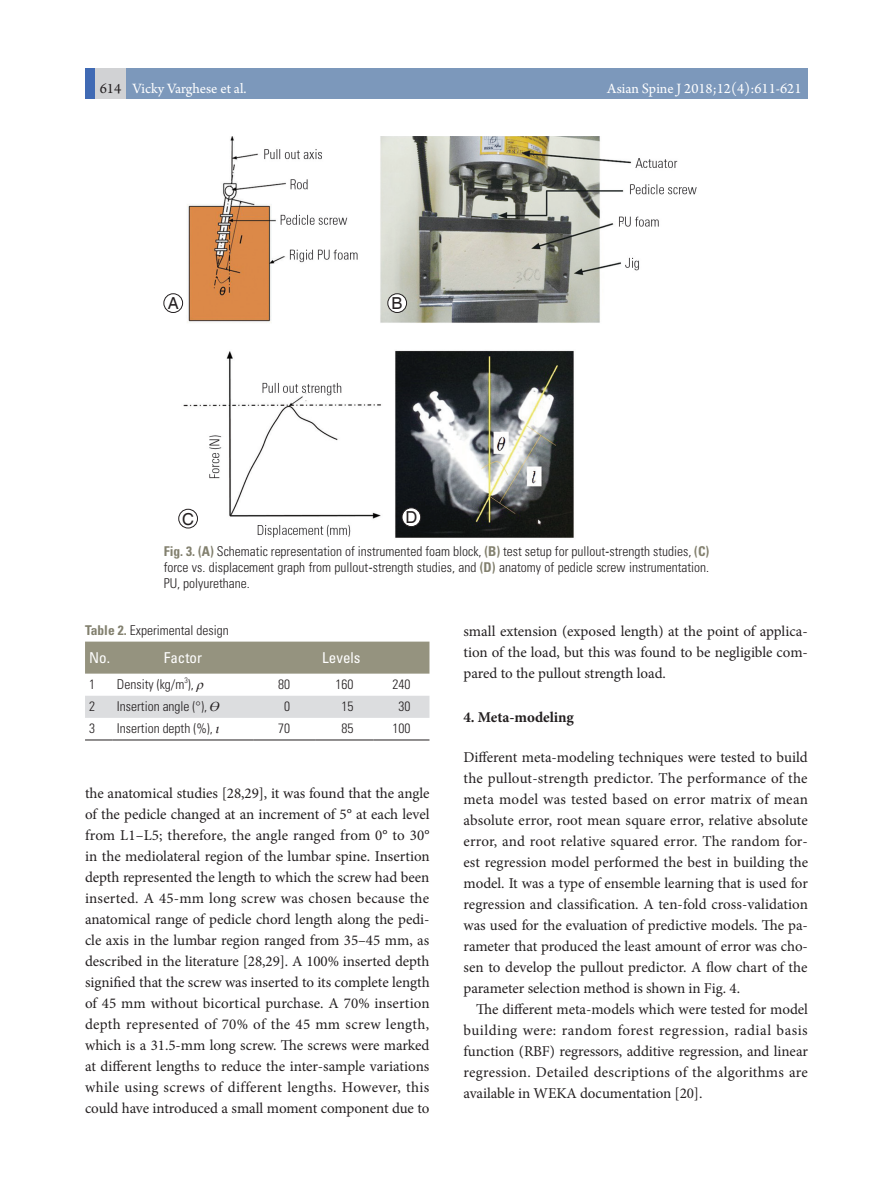
<style>
.page{position:relative;width:893px;height:1191px;background:#fff}
.page>*{position:absolute;margin:0;border:0;box-sizing:border-box;transform-origin:0 0}
.t1{font:16.5px "Helvetica";color:#231f20}
.본문_내용_첫문단{font:15px/21px "Minion Pro";letter-spacing:-.005em;color:#231f20;text-align:justify}
.본문_내용{font:15px/21px "Minion Pro";color:#231f20;text-align:justify}
.t2{font:15px "Arno Pro";color:#fff}
.표_머리행{font:condensed 15px "Univers LT Std";color:#fff}
.본문_중제목{font:700 15px "Minion Pro";letter-spacing:-.005em;color:#231f20}
.표_그림설명{font:300 condensed 13.5px/16.2px "Univers LT Std";color:#231f20;text-align:justify}
.표_본문{font:300 condensed 13.5px "Univers LT Std";color:#231f20}
.표_왼쪽행{font:300 condensed 13.5px "Univers LT Std";color:#231f20}
.표_본문-2{font:300 condensed 7.8px "Univers LT Std";color:#231f20}
.s1{color:#231f20}
.s2{font-weight:700;color:#82806e}
.s3{font-weight:400}
.s4{font-family:"Times New Roman";font-weight:400;font-style:italic;font-stretch:normal}
</style>
<div class="page">
<div style="left:85px;top:68px;width:58px;height:31px;background:#d1d2d4"></div>
<div style="left:126px;top:68px;width:682px;height:31px;background:#7c98bb"></div>
<div style="left:85px;top:68px;width:10px;height:31px;background:#406ab4"></div>
<div style="left:85px;top:641px;width:344px;height:32px;background:#95937f"></div>
<div style="left:85px;top:696px;width:344px;height:22px;background:#dcdddf"></div>
<svg style="left:85px;top:739px;width:28px;height:1px"></svg>
<hr style="left:113px;top:739px;width:140px;height:1px;background:#231f20">
<hr style="left:253px;top:739px;width:62px;height:1px;background:#231f20">
<hr style="left:315px;top:739px;width:59px;height:1px;background:#231f20">
<hr style="left:374px;top:739px;width:55px;height:1px;background:#231f20">
<img style="left:182px;top:136px;width:515px;height:402px">
<div style="left:164px;top:293px;width:19px;height:20px;border:1px solid #231f20;border-radius:50%"></div>
<div style="left:388px;top:294px;width:19px;height:18px;background:#fff;border-radius:50%"></div>
<div style="left:388px;top:293px;width:19px;height:20px;border:1px solid #231f20;border-radius:50%"></div>
<div style="left:179px;top:509px;width:18px;height:19px;background:#fff;border-radius:50%"></div>
<div style="left:179px;top:509px;width:19px;height:19px;border:1px solid #231f20;border-radius:50%"></div>
<div style="left:402px;top:508px;width:19px;height:18px;background:#fff;border-radius:50%"></div>
<div style="left:402px;top:507px;width:19px;height:20px;border:1px solid #231f20;border-radius:50%"></div>
<p class="t2" style="left:100px;top:80px;width:148px"><span class="s1">614</span> Vicky Varghese et al.</p>
<p class="t2" style="left:607px;top:80px;width:196px">Asian Spine J 2018;12(4):611-621</p>
<p class="t1" style="left:168px;top:294px;width:13px">A</p>
<p class="t1" style="left:392px;top:294px;width:13px">B</p>
<p class="t1" style="left:182px;top:509px;width:13px">C</p>
<p class="t1" style="left:405px;top:508px;width:13px">D</p>
<p class="표_그림설명" style="left:164px;top:543px;width:547px"><span class="s2">Fig. 3. (A)</span> Schematic representation of instrumented foam block, <span class="s2">(B)</span> test setup for pullout<span class="s3">-</span>strength studies, <span class="s2">(C) </span>force vs. displacement graph from pullout<span class="s3">-</span>strength studies, and <span class="s2">(D)</span> anatomy of pedicle screw instrumentation.<br>PU, polyurethane.</p>
<p class="표_그림설명" style="left:85px;top:622px;width:145px"><span class="s2">Table 2.</span> Experimental design</p>
<p class="표_머리행" style="left:89px;top:647px;width:22px">No.</p>
<p class="표_머리행" style="left:164px;top:647px;width:40px">Factor</p>
<p class="표_머리행" style="left:322px;top:647px;width:40px">Levels</p>
<p class="표_왼쪽행" style="left:89px;top:676px;width:7px">1</p>
<p class="표_본문" style="left:117px;top:676px;width:92px">Density (kg/m ), <span class="s4">ρ</span></p>
<p class="표_본문-2" style="left:184px;top:675px;width:5px">3</p>
<p class="표_본문" style="left:278px;top:676px;width:13px">80</p>
<p class="표_본문" style="left:335px;top:676px;width:19px">160</p>
<p class="표_본문" style="left:393px;top:676px;width:19px">240</p>
<p class="표_왼쪽행" style="left:89px;top:698px;width:7px">2</p>
<p class="표_본문" style="left:117px;top:698px;width:108px">Insertion angle (°), <span class="s4">ϴ</span></p>
<p class="표_본문" style="left:284px;top:698px;width:7px">0</p>
<p class="표_본문" style="left:341px;top:698px;width:13px">15</p>
<p class="표_본문" style="left:399px;top:698px;width:13px">30</p>
<p class="표_왼쪽행" style="left:89px;top:720px;width:7px">3</p>
<p class="표_본문" style="left:117px;top:720px;width:108px">Insertion depth (%), <span class="s4">ι</span></p>
<p class="표_본문" style="left:278px;top:720px;width:13px">70</p>
<p class="표_본문" style="left:341px;top:720px;width:13px">85</p>
<p class="표_본문" style="left:393px;top:720px;width:19px">100</p>
<p class="본문_내용_첫문단" style="left:85px;top:783px;width:346px">the anatomical studies [28,29], it was found that the angle of the pedicle changed at an increment of 5° at each level from L1–L5; therefore, the angle ranged from 0° to 30° in the mediolateral region of the lumbar spine. Insertion depth represented the length to which the screw had been inserted. A 45-mm long screw was chosen because the anatomical range of pedicle chord length along the pedi&shy;cle axis in the lumbar region ranged from 35–45 mm, as described in the literature [28,29]. A 100% inserted depth signified that the screw was inserted to its complete length of 45 mm without bicortical purchase. A 70% insertion depth represented of 70% of the 45 mm screw length, which is a 31.5-mm long screw. The screws were marked at different lengths to reduce the inter-sample variations while using screws of different lengths. However, this could have introduced a small moment component due to</p>
<p class="본문_내용_첫문단" style="left:463px;top:621px;width:346px">small extension (exposed length) at the point of applica&shy;tion of the load, but this was found to be negligible com&shy;pared to the pullout strength load.</p>
<p class="본문_중제목" style="left:463px;top:707px;width:112px">4. Meta-modeling</p>
<p class="본문_내용_첫문단" style="left:463px;top:747px;width:346px">Different meta-modeling techniques were tested to build the pullout-strength predictor. The performance of the meta model was tested based on error matrix of mean absolute error, root mean square error, relative absolute error, and root relative squared error. The random for&shy;est regression model performed the best in building the model. It was a type of ensemble learning that is used for regression and classification. A ten-fold cross-validation was used for the evaluation of predictive models. The pa&shy;rameter that produced the least amount of error was cho&shy;sen to develop the pullout predictor. A flow chart of the parameter selection method is shown in Fig. 4.</p>
<p class="본문_내용" style="left:463px;top:999px;width:346px;text-indent:13px">The different meta-models which were tested for model building were: random forest regression, radial basis function (RBF) regressors, additive regression, and linear regression. Detailed descriptions of the algorithms are available in WEKA documentation [20].</p>
</div>
